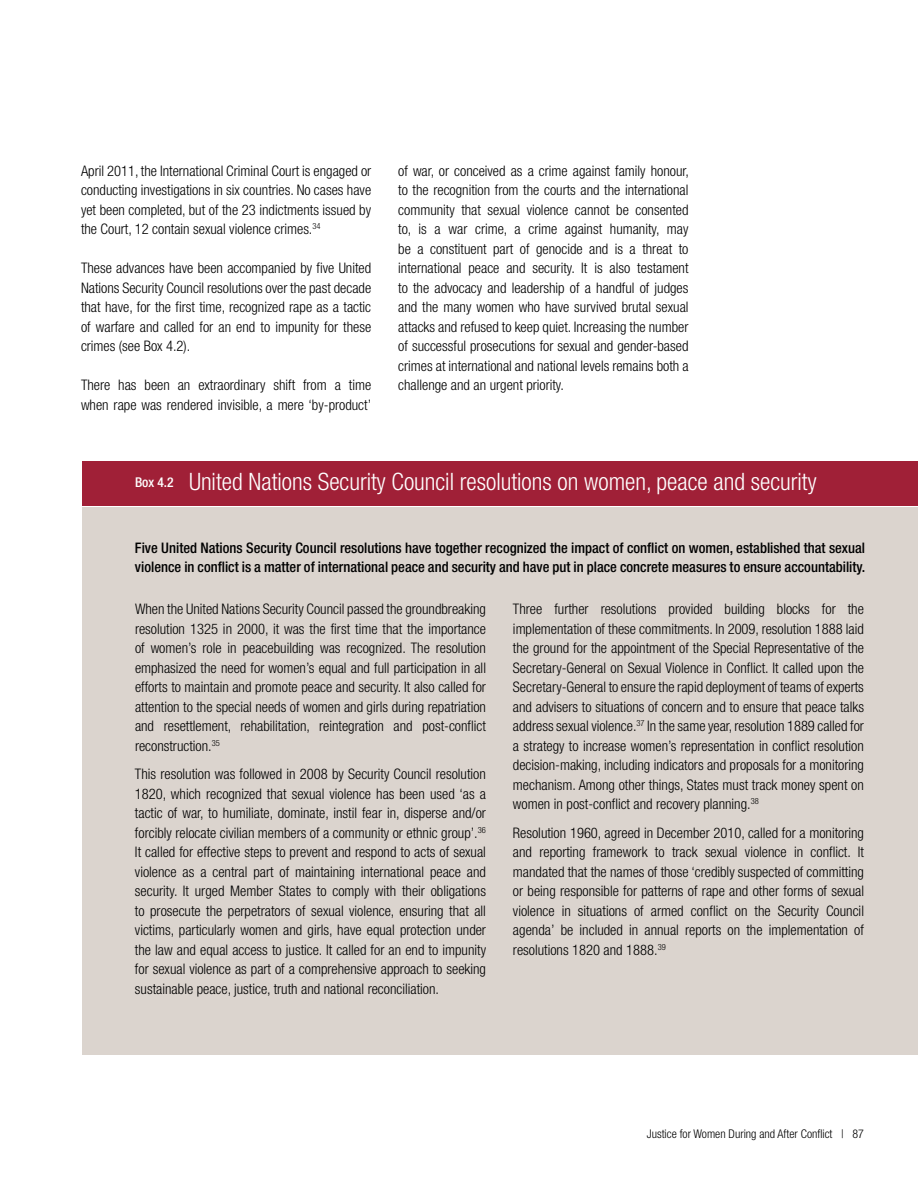
<style>
.page{position:relative;width:918px;height:1188px;background:#fff}
.page>*{position:absolute;margin:0;border:0;box-sizing:border-box;transform-origin:0 0}
.t1{font:300 condensed 24px "Helvetica Neue";color:#fff}
.t2{font:300 condensed 14.55px/19.5px "Helvetica Neue";color:#000;text-align:justify}
.t3{font:500 condensed 14.55px/19.5px "Helvetica Neue";color:#000}
.t4{font:300 condensed 12px "Helvetica Neue";color:#000}
.s1{font-weight:500;font-size:13.5px}
</style>
<div class="page">
<div style="left:82px;top:507px;width:836px;height:547px;background:#dbd4ce"></div>
<div style="left:82px;top:461px;width:836px;height:44px;background:#a02037"></div>
<p class="t2" style="left:81px;top:161px;width:292px">April 2011, the International Criminal Court is engaged or conducting investigations in six countries. No cases have yet been completed, but of the 23 indictments issued by the Court, 12 contain sexual violence crimes.<sup>34</sup></p>
<p class="t2" style="left:81px;top:258px;width:292px">These advances have been accompanied by five United Nations Security Council resolutions over the past decade that have, for the first time, recognized rape as a tactic of warfare and called for an end to impunity for these crimes (see Box 4.2).</p>
<p class="t2" style="left:81px;top:375px;width:292px">There has been an extraordinary shift from a time when rape was rendered invisible, a mere ‘by-product’</p>
<p class="t2" style="left:398px;top:161px;width:292px">of war, or conceived as a crime against family honour, to the recognition from the courts and the international community that sexual violence cannot be consented to, is a war crime, a crime against humanity, may be a constituent part of genocide and is a threat to international peace and security. It is also testament to the advocacy and leadership of a handful of judges and the many women who have survived brutal sexual attacks and refused to keep quiet. Increasing the number of successful prosecutions for sexual and gender-based crimes at international and national levels remains both a challenge and an urgent priority.</p>
<h1 class="t1" style="left:135px;top:468px;width:683px"><span class="s1">Box 4.2</span> United Nations Security Council resolutions on women, peace and security</h1>
<p class="t3" style="left:135px;top:538px;width:732px">Five United Nations Security Council resolutions have together recognized the impact of conflict on women, established that sexual violence in conflict is a matter of international peace and security and have put in place concrete measures to ensure accountability.</p>
<p class="t2" style="left:135px;top:599px;width:353px">When the United Nations Security Council passed the groundbreaking resolution 1325 in 2000, it was the first time that the importance of women’s role in peacebuilding was recognized. The resolution emphasized the need for women’s equal and full participation in all efforts to maintain and promote peace and security. It also called for attention to the special needs of women and girls during repatriation and resettlement, rehabilitation, reintegration and post-conflict reconstruction.<sup>35</sup></p>
<p class="t2" style="left:135px;top:764px;width:353px">This resolution was followed in 2008 by Security Council resolution 1820, which recognized that sexual violence has been used ‘as a tactic of war, to humiliate, dominate, instil fear in, disperse and/or forcibly relocate civilian members of a community or ethnic group’.<sup>36<br></sup>It called for effective steps to prevent and respond to acts of sexual violence as a central part of maintaining international peace and security. It urged Member States to comply with their obligations to prosecute the perpetrators of sexual violence, ensuring that all victims, particularly women and girls, have equal protection under the law and equal access to justice. It called for an end to impunity for sexual violence as part of a comprehensive approach to seeking sustainable peace, justice, truth and national reconciliation.</p>
<p class="t2" style="left:513px;top:599px;width:353px">Three further resolutions provided building blocks for the implementation of these commitments. In 2009, resolution 1888 laid the ground for the appointment of the Special Representative of the Secretary-General on Sexual Violence in Conflict. It called upon the Secretary-General to ensure the rapid deployment of teams of experts and advisers to situations of concern and to ensure that peace talks address sexual violence.<sup>37</sup> In the same year, resolution 1889 called for a strategy to increase women’s representation in conflict resolution decision-making, including indicators and proposals for a monitoring mechanism. Among other things, States must track money spent on women in post-conflict and recovery planning.<sup>38</sup></p>
<p class="t2" style="left:513px;top:823px;width:353px">Resolution 1960, agreed in December 2010, called for a monitoring and reporting framework to track sexual violence in conflict. It mandated that the names of those ‘credibly suspected of committing or being responsible for patterns of rape and other forms of sexual violence in situations of armed conflict on the Security Council agenda’ be included in annual reports on the implementation of resolutions 1820 and 1888.<sup>39</sup></p>
<p class="t4" style="left:647px;top:1126px;width:219px">Justice for Women During and After Conflict | 87</p>
</div>
